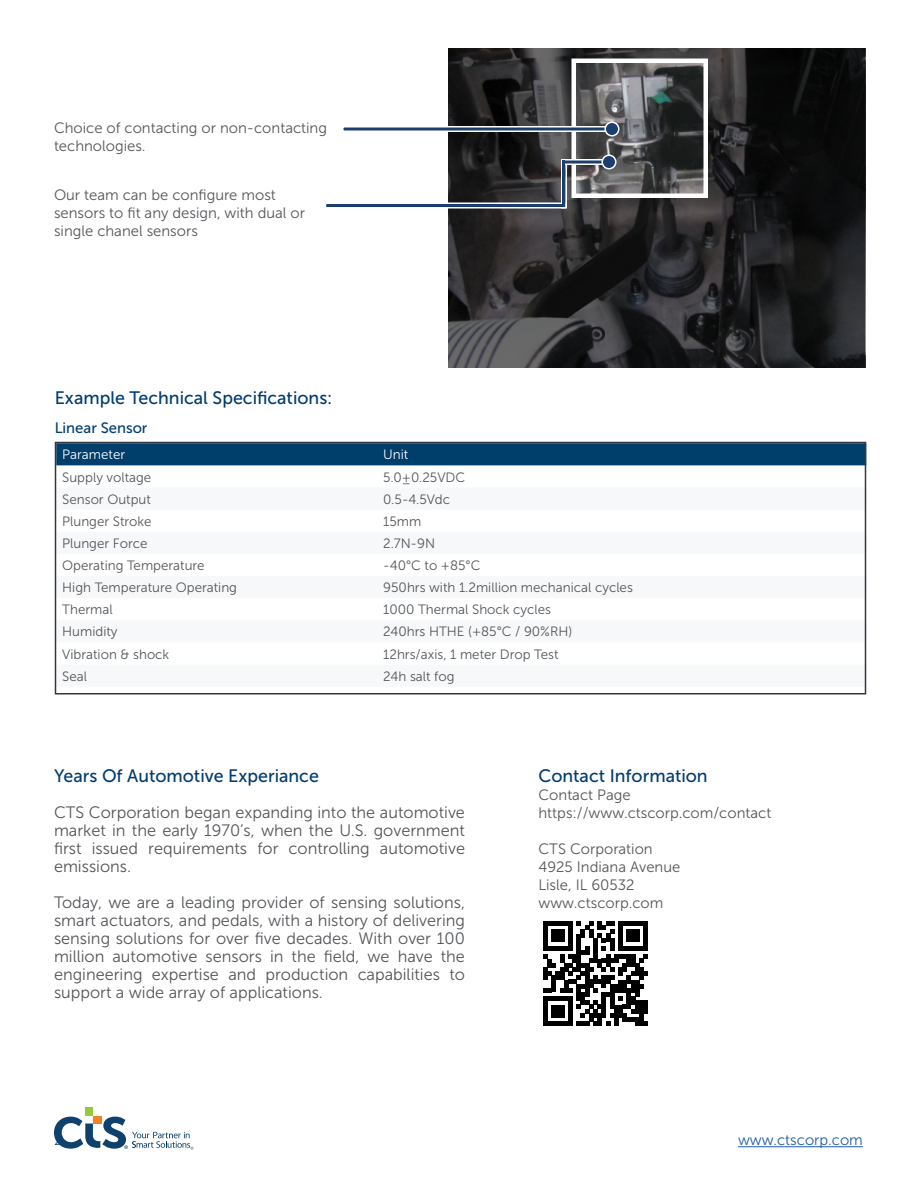
<style>
.page{position:relative;width:918px;height:1188px;background:#fff}
.page>*{position:absolute;margin:0;border:0;box-sizing:border-box;transform-origin:0 0}
.t1{font:18px "Museo Sans 500";color:#003c71}
.t2{font:16.5px/18px "Museo Sans 300";color:#53565a;text-align:justify}
.t3{font:15px/18px "Museo Sans 300";color:#53565a}
.t4{font:15px "Museo Sans 300";color:#215e9e}
.t5{font:15px "Museo Sans 500";color:#003c71}
.t6{font:300 15px "Calibri";color:#003e6b}
.t7{font:13.5px "Museo Sans 300";color:#53565a}
.t8{font:13.5px "Museo Sans 300";color:#fff}
</style>
<div class="page">
<hr style="left:738px;top:1146px;width:125px;height:1px;background:#215e9e">
<div style="left:85px;top:1107px;width:8px;height:9px;background:#97c93d"></div>
<div style="left:93px;top:1116px;width:9px;height:8px;background:#f58220"></div>
<svg style="left:54px;top:1117px;width:139px;height:33px"></svg>
<svg style="left:543px;top:921px;width:105px;height:105px"></svg>
<div style="left:58px;top:445px;width:805px;height:20px;background:#003e6b"></div>
<div style="left:55px;top:442px;width:811px;height:252px;border:2px solid #343741"></div>
<svg style="left:448px;top:48px;width:418px;height:320px;background:#242426"></svg>
<img style="left:577px;top:63px;width:126px;height:130px">
<div style="left:572px;top:58px;width:136px;height:140px;border:4px solid #fff"></div>
<svg style="left:343px;top:125px;width:262px;height:8px"></svg>
<svg style="left:326px;top:158px;width:285px;height:51px"></svg>
<svg style="left:562px;top:160px;width:4px;height:47px"></svg>
<div style="left:605px;top:122px;width:14px;height:14px;background:#1b3e6f;border-radius:50%"></div>
<div style="left:604px;top:122px;width:16px;height:14px;border:2px solid #fff;border-radius:50%"></div>
<div style="left:602px;top:155px;width:14px;height:14px;background:#1b3e6f;border-radius:50%"></div>
<div style="left:602px;top:154px;width:14px;height:16px;border:2px solid #fff;border-radius:50%"></div>
<p class="t3" style="left:54px;top:119px;width:275px">Choice of contacting or non-contacting technologies.</p>
<p class="t3" style="left:54px;top:186px;width:253px">Our team can be configure most sensors to fit any design, with dual or single chanel sensors</p>
<p class="t1" style="left:55px;top:387px;width:279px">Example Technical Specifications:</p>
<p class="t5" style="left:55px;top:419px;width:94px">Linear Sensor</p>
<p class="t8" style="left:62px;top:447px;width:64px">Parameter</p>
<p class="t8" style="left:383px;top:447px;width:27px">Unit</p>
<p class="t7" style="left:62px;top:470px;width:91px">Supply voltage</p>
<p class="t7" style="left:383px;top:470px;width:84px">5.0±0.25VDC</p>
<p class="t7" style="left:62px;top:492px;width:90px">Sensor Output</p>
<p class="t7" style="left:383px;top:492px;width:68px">0.5-4.5Vdc</p>
<p class="t7" style="left:62px;top:514px;width:91px">Plunger Stroke</p>
<p class="t7" style="left:383px;top:514px;width:40px">15mm</p>
<p class="t7" style="left:62px;top:536px;width:87px">Plunger Force</p>
<p class="t7" style="left:383px;top:536px;width:53px">2.7N-9N</p>
<p class="t7" style="left:62px;top:558px;width:144px">Operating Temperature</p>
<p class="t7" style="left:383px;top:558px;width:99px">-40°C to +85°C</p>
<p class="t7" style="left:62px;top:580px;width:176px">High Temperature Operating</p>
<p class="t7" style="left:383px;top:580px;width:251px">950hrs with 1.2million mechanical cycles</p>
<p class="t7" style="left:62px;top:602px;width:52px">Thermal</p>
<p class="t7" style="left:383px;top:602px;width:169px">1000 Thermal Shock cycles</p>
<p class="t7" style="left:62px;top:624px;width:57px">Humidity</p>
<p class="t7" style="left:383px;top:624px;width:191px">240hrs HTHE (+85°C / 90%RH)</p>
<p class="t7" style="left:62px;top:647px;width:109px">Vibration &amp; shock</p>
<p class="t7" style="left:383px;top:647px;width:177px">12hrs/axis, 1 meter Drop Test</p>
<p class="t7" style="left:62px;top:669px;width:26px">Seal</p>
<p class="t7" style="left:383px;top:669px;width:73px">24h salt fog</p>
<p class="t1" style="left:54px;top:765px;width:266px">Years Of Automotive Experiance</p>
<p class="t2" style="left:54px;top:803px;width:413px">CTS Corporation began expanding into the automotive market in the early 1970’s, when the U.S. government first issued requirements for controlling automotive emissions.</p>
<p class="t2" style="left:54px;top:893px;width:413px">Today, we are a leading provider of sensing solutions, smart actuators, and pedals, with a history of delivering sensing solutions for over five decades. With over 100 million automotive sensors in the field, we have the engineering expertise and production capabilities to support a wide array of applications.</p>
<p class="t1" style="left:538px;top:765px;width:171px">Contact Information</p>
<p class="t3" style="left:538px;top:785px;width:234px">Contact Page https://www.ctscorp.com/contact</p>
<p class="t3" style="left:538px;top:839px;width:143px">CTS Corporation<br>4925 Indiana Avenue<br>Lisle, IL 60532 www.ctscorp.com</p>
<p class="t6" style="left:54px;top:1131px;width:9px">2</p>
<p class="t4" style="left:738px;top:1132px;width:126px">www.ctscorp.com</p>
</div>
